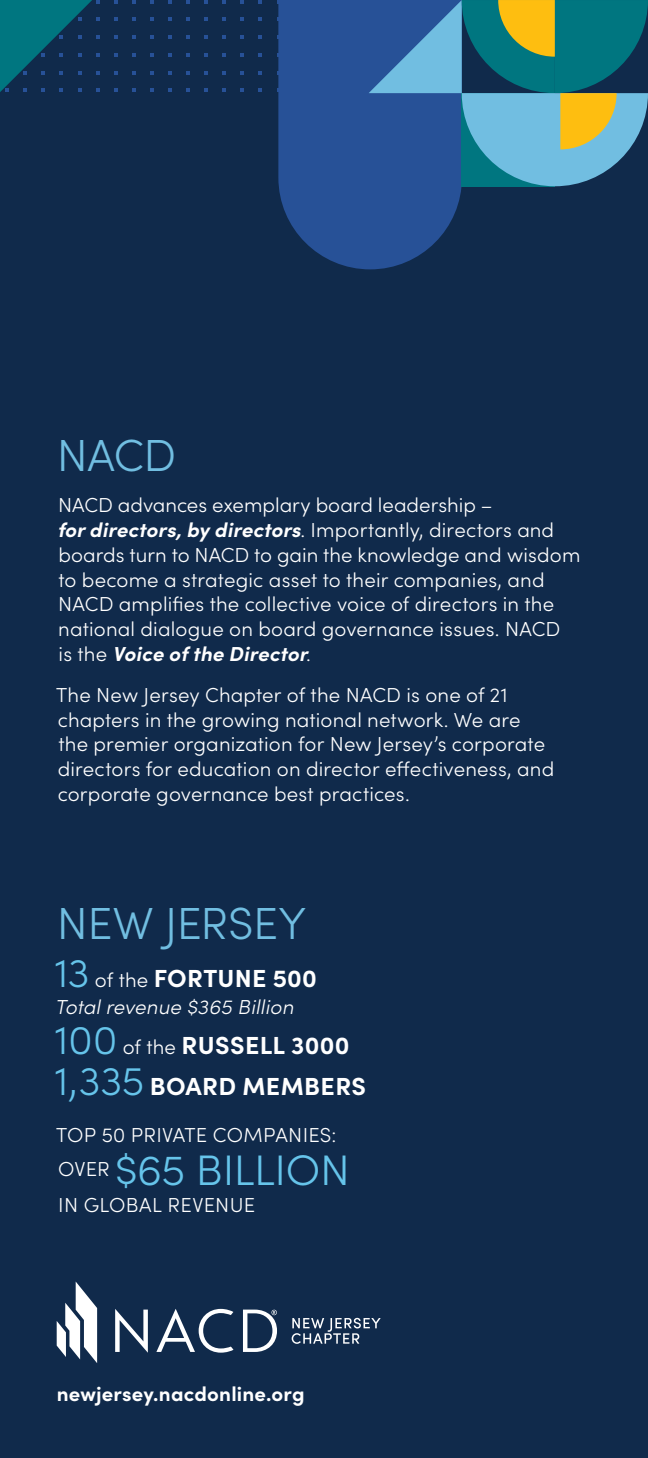
<style>
.page{position:relative;width:648px;height:1458px;background:#102a4b}
.page>*{position:absolute;margin:0;border:0;box-sizing:border-box;transform-origin:0 0}
.t1{font:300 45px "Sofia Pro";letter-spacing:-.01em;color:#71bee1}
.t2{font:300 42.75px "Sofia Pro";letter-spacing:-.01em;color:#66c4ea}
.t3{font:700 24.75px/40.5px "Sofia Pro";letter-spacing:.015em;color:#fff}
.t4{font:300 20.25px/24.8px "Sofia Pro";letter-spacing:.01em;color:#fff}
.t5{font:700 20.25px "Sofia Pro";letter-spacing:.01em;color:#fff}
.t6{font:italic 300 20.25px "Sofia Pro";letter-spacing:.01em;color:#fff}
.s1{font-weight:700;font-style:italic}
.s2{font-weight:300;font-size:40.5px;color:#66c4ea}
.s3{font-weight:300;font-size:20.25px}
</style>
<div class="page">
<svg style="left:292px;top:1318px;width:89px;height:26px"></svg>
<svg style="left:115px;top:1309px;width:33px;height:44px"></svg>
<svg style="left:156px;top:1309px;width:78px;height:44px"></svg>
<svg style="left:57px;top:1282px;width:40px;height:81px"></svg>
<svg style="left:243px;top:1310px;width:34px;height:42px"></svg>
<svg style="left:204px;top:18px;width:4px;height:3px"></svg>
<svg style="left:204px;top:0;width:4px;height:4px"></svg>
<svg style="left:204px;top:35px;width:4px;height:4px"></svg>
<svg style="left:204px;top:71px;width:4px;height:4px"></svg>
<svg style="left:204px;top:53px;width:4px;height:4px"></svg>
<svg style="left:204px;top:88px;width:4px;height:4px"></svg>
<svg style="left:114px;top:18px;width:4px;height:3px"></svg>
<svg style="left:114px;top:0;width:4px;height:4px"></svg>
<svg style="left:114px;top:35px;width:4px;height:4px"></svg>
<svg style="left:114px;top:71px;width:4px;height:4px"></svg>
<svg style="left:114px;top:53px;width:4px;height:4px"></svg>
<svg style="left:114px;top:88px;width:4px;height:4px"></svg>
<svg style="left:240px;top:18px;width:4px;height:3px"></svg>
<svg style="left:240px;top:0;width:4px;height:4px"></svg>
<svg style="left:240px;top:35px;width:4px;height:4px"></svg>
<svg style="left:240px;top:71px;width:4px;height:4px"></svg>
<svg style="left:240px;top:53px;width:4px;height:4px"></svg>
<svg style="left:240px;top:88px;width:4px;height:4px"></svg>
<svg style="left:168px;top:18px;width:4px;height:3px"></svg>
<svg style="left:168px;top:0;width:4px;height:4px"></svg>
<svg style="left:168px;top:35px;width:4px;height:4px"></svg>
<svg style="left:168px;top:71px;width:4px;height:4px"></svg>
<svg style="left:168px;top:53px;width:4px;height:4px"></svg>
<svg style="left:168px;top:88px;width:4px;height:4px"></svg>
<svg style="left:186px;top:18px;width:4px;height:3px"></svg>
<svg style="left:186px;top:0;width:4px;height:4px"></svg>
<svg style="left:186px;top:35px;width:4px;height:4px"></svg>
<svg style="left:186px;top:71px;width:4px;height:4px"></svg>
<svg style="left:186px;top:53px;width:4px;height:4px"></svg>
<svg style="left:186px;top:88px;width:4px;height:4px"></svg>
<svg style="left:222px;top:18px;width:4px;height:3px"></svg>
<svg style="left:222px;top:0;width:4px;height:4px"></svg>
<svg style="left:222px;top:35px;width:4px;height:4px"></svg>
<svg style="left:222px;top:71px;width:4px;height:4px"></svg>
<svg style="left:222px;top:53px;width:4px;height:4px"></svg>
<svg style="left:222px;top:88px;width:4px;height:4px"></svg>
<svg style="left:132px;top:18px;width:4px;height:3px"></svg>
<svg style="left:132px;top:0;width:4px;height:4px"></svg>
<svg style="left:132px;top:35px;width:4px;height:4px"></svg>
<svg style="left:132px;top:71px;width:4px;height:4px"></svg>
<svg style="left:132px;top:53px;width:4px;height:4px"></svg>
<svg style="left:132px;top:88px;width:4px;height:4px"></svg>
<svg style="left:150px;top:18px;width:4px;height:3px"></svg>
<svg style="left:150px;top:0;width:4px;height:4px"></svg>
<svg style="left:150px;top:35px;width:4px;height:4px"></svg>
<svg style="left:150px;top:71px;width:4px;height:4px"></svg>
<svg style="left:150px;top:53px;width:4px;height:4px"></svg>
<svg style="left:150px;top:88px;width:4px;height:4px"></svg>
<svg style="left:259px;top:0;width:3px;height:4px"></svg>
<svg style="left:259px;top:35px;width:3px;height:4px"></svg>
<svg style="left:259px;top:71px;width:3px;height:4px"></svg>
<svg style="left:259px;top:53px;width:3px;height:4px"></svg>
<svg style="left:259px;top:88px;width:3px;height:4px"></svg>
<svg style="left:0;top:0;width:100px;height:92px"></svg>
<svg style="left:278px;top:0;width:184px;height:269px;background:#244c8e"></svg>
<svg style="left:369px;top:0;width:279px;height:186px;background:#458192"></svg>
<h1 class="t1" style="left:57px;top:423px;width:121px">NACD</h1>
<p class="t4" style="left:57px;top:492px;width:525px">NACD advances exemplary board leadership –<br><span class="s1">for directors, by directors</span>. Importantly, directors and boards turn to NACD to gain the knowledge and wisdom to become a strategic asset to their companies, and NACD amplifies the collective voice of directors in the national dialogue on board governance issues. NACD<br>is the <span class="s1">Voice of the Director</span>.</p>
<p class="t4" style="left:56px;top:681px;width:500px">The New Jersey Chapter of the NACD is one of 21 chapters in the growing national network. We are<br>the premier organization for New Jersey’s corporate directors for education on director effectiveness, and corporate governance best practices.</p>
<h1 class="t1" style="left:57px;top:891px;width:251px">NEW JERSEY</h1>
<p class="t3" style="left:55px;top:956px;width:264px"><span class="s2">13</span> <span class="s3">of the</span> FORTUNE 500</p>
<p class="t6" style="left:56px;top:992px;width:240px">Total revenue $365 Billion</p>
<p class="t3" style="left:55px;top:1023px;width:313px"><span class="s2">100</span> <span class="s3">of the</span> RUSSELL 3000<br><span class="s2">1,335</span> BOARD MEMBERS</p>
<p class="t4" style="left:56px;top:1122px;width:282px">TOP 50 PRIVATE COMPANIES:</p>
<h2 class="t2" style="left:58px;top:1139px;width:293px"><sup>OVER</sup> $65 BILLION</h2>
<p class="t4" style="left:58px;top:1191px;width:199px">IN GLOBAL REVENUE</p>
<p class="t5" style="left:57px;top:1379px;width:249px">newjersey.nacdonline.org</p>
</div>
